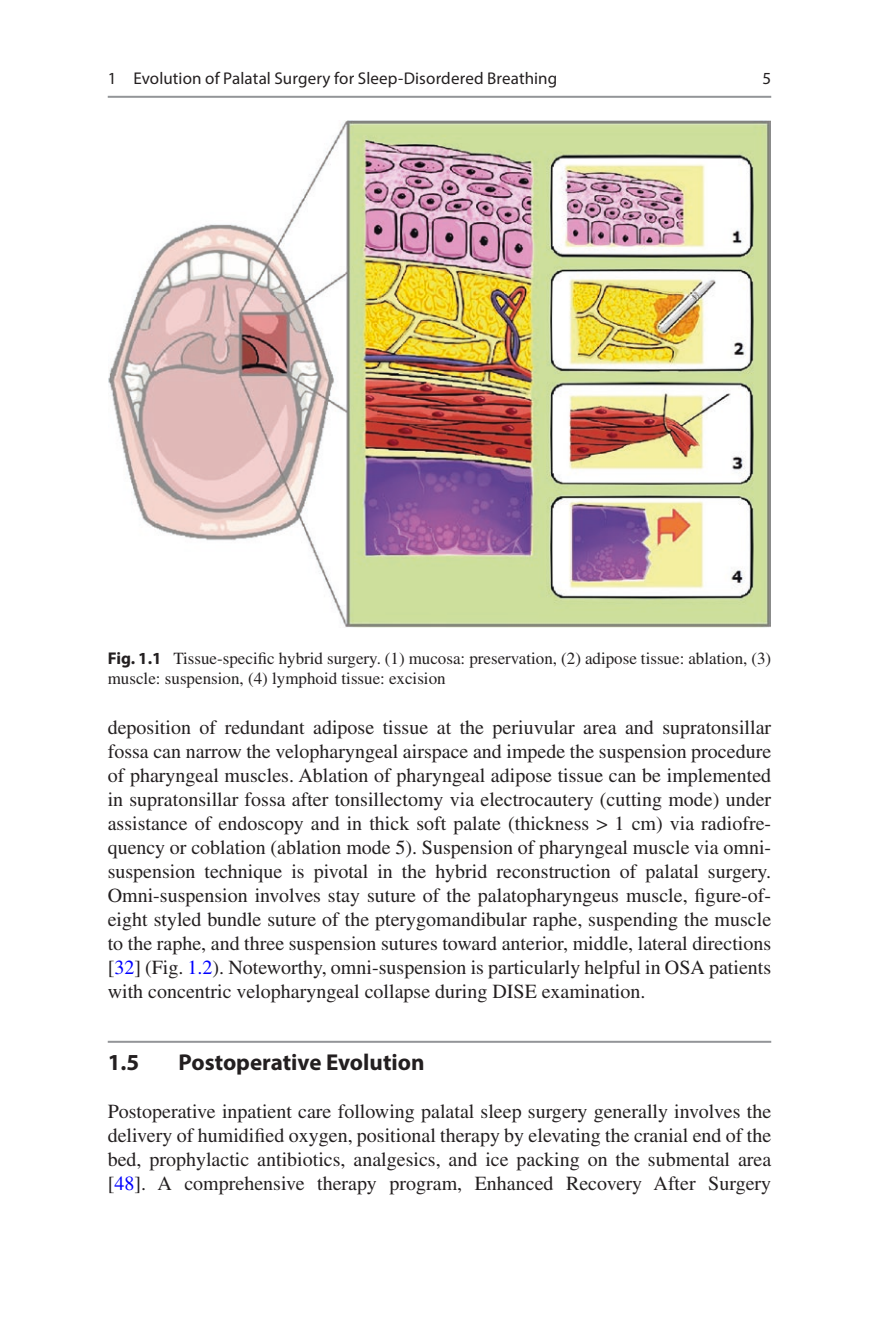
<style>
.page{position:relative;width:879px;height:1333px;background:#fff}
.page>*{position:absolute;margin:0;border:0;box-sizing:border-box;transform-origin:0 0}
._1_hd{font:700 23px "Myriad Pro";color:#231f20}
.Text{font:20px/24px "Times LT Std";color:#231f20;text-align:justify}
.Text_flush{font:20px/24px "Times LT Std";color:#231f20;text-align:justify}
.t1{font:17px/20px "Times LT Std";color:#231f20}
.t2{font:17px "Myriad Pro";letter-spacing:.005em;color:#231f20}
.s1{font-family:"Myriad Pro";font-weight:700}
.s2{color:#00f}
</style>
<div class="page">
<img style="left:108px;top:121px;width:662px;height:506px">
<hr style="left:108px;top:1040px;width:663px;height:2px;background:#939598">
<hr style="left:108px;top:96px;width:663px;height:2px;background:#939598">
<p class="t2" style="left:108px;top:68px;width:451px">1 Evolution of Palatal Surgery for Sleep-Disordered Breathing</p>
<p class="t2" style="left:762px;top:68px;width:10px">5</p>
<p class="t1" style="left:108px;top:648px;width:665px"><span class="s1">Fig. 1.1</span> Tissue-specific hybrid surgery. (1) mucosa: preservation, (2) adipose tissue: ablation, (3) muscle: suspension, (4) lymphoid tissue: excision</p>
<p class="Text" style="left:108px;top:715px;width:665px">deposition of redundant adipose tissue at the periuvular area and supratonsillar fossa can narrow the velopharyngeal airspace and impede the suspension procedure of pharyngeal muscles. Ablation of pharyngeal adipose tissue can be implemented in supratonsillar fossa after tonsillectomy via electrocautery (cutting mode) under assistance of endoscopy and in thick soft palate (thickness &gt; 1 cm) via radiofre&shy;quency or coblation (ablation mode 5). Suspension of pharyngeal muscle via omni&shy;suspension technique is pivotal in the hybrid reconstruction of palatal surgery.<br>Omni-suspension involves stay suture of the palatopharyngeus muscle, figure-of&shy;eight styled bundle suture of the pterygomandibular raphe, suspending the muscle to the raphe, and three suspension sutures toward anterior, middle, lateral directions [<span class="s2">32</span>] (Fig. <span class="s2">1.2</span>). Noteworthy, omni-suspension is particularly helpful in OSA patients with concentric velopharyngeal collapse during DISE examination.</p>
<h2 class="_1_hd" style="left:108px;top:1047px;width:33px">1.5</h2>
<h2 class="_1_hd" style="left:179px;top:1047px;width:247px">Postoperative Evolution</h2>
<p class="Text_flush" style="left:108px;top:1099px;width:665px">Postoperative inpatient care following palatal sleep surgery generally involves the delivery of humidified oxygen, positional therapy by elevating the cranial end of the bed, prophylactic antibiotics, analgesics, and ice packing on the submental area [<span class="s2">48</span>]. A comprehensive therapy program, Enhanced Recovery After Surgery</p>
</div>
